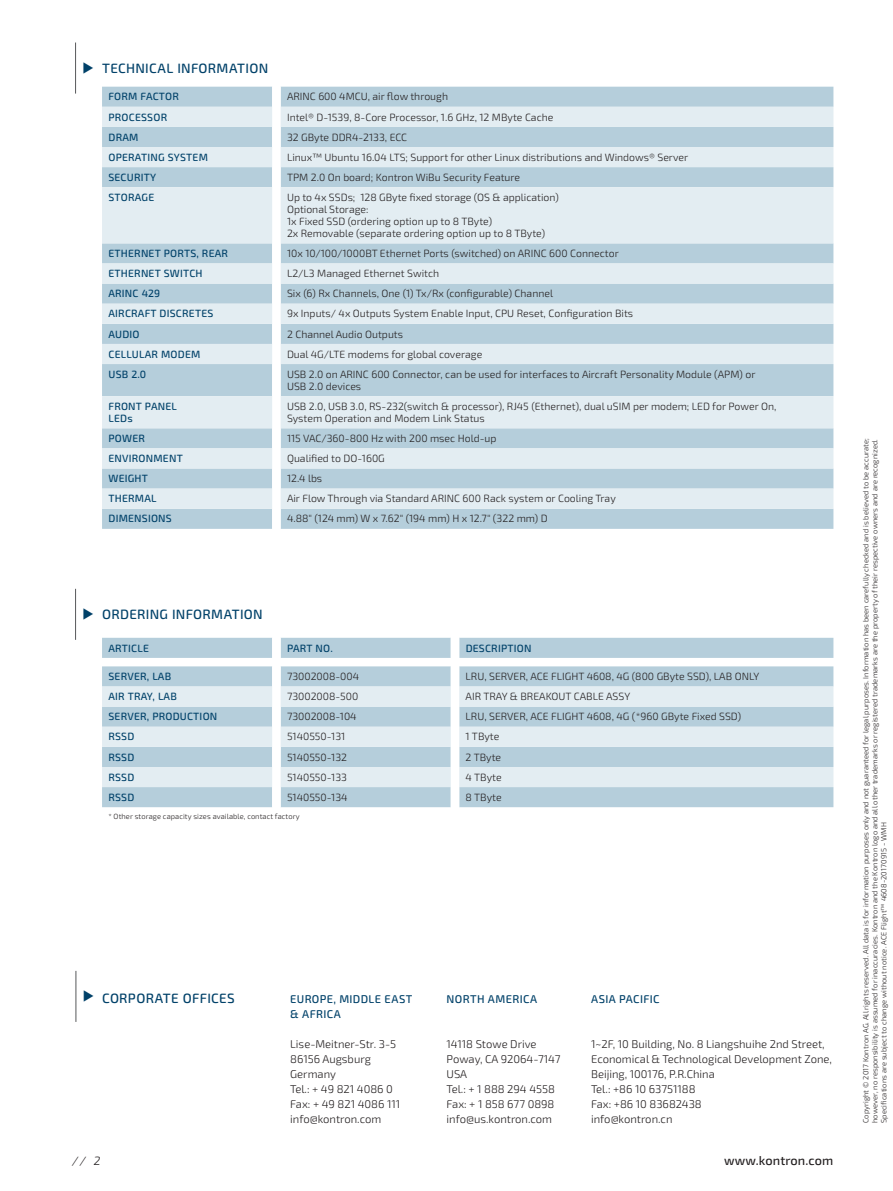
<style>
.page{position:relative;width:893px;height:1191px;background:#fff}
.page>*{position:absolute;margin:0;border:0;box-sizing:border-box;transform-origin:0 0}
.t1{font:500 13.5px "Exo 2.0";letter-spacing:.02em;color:#004169}
.t2{font:500 12.75px "Exo 2.0";letter-spacing:.01em;color:#231f20}
.t3{font:italic 300 12px "Exo 2.0";color:#231f20}
.t4{font:300 11.25px/15px "Exo 2.0";color:#231f20}
.t5{font:500 11.25px/15px "Exo 2.0";letter-spacing:.03em;color:#004169}
.t6{font:300 10.5px/12px "Exo 2.0";color:#231f20}
.t7{font:500 10.5px/12px "Exo 2.0";letter-spacing:.02em;color:#004169}
.t8{font:300 7.5px/9px "Exo 2.0";letter-spacing:.01em;color:#231f20}
</style>
<div class="page">
<hr style="left:76px;top:971px;width:1px;height:51px;background:#57585a">
<hr style="left:75px;top:43px;width:1px;height:51px;background:#57585a">
<div style="left:102px;top:87px;width:731px;height:442px;background:#b5cedb"></div>
<svg style="left:272px;top:87px;width:9px;height:442px"></svg>
<svg style="left:102px;top:107px;width:731px;height:402px;background:#d0e0e8"></svg>
<hr style="left:75px;top:589px;width:1px;height:51px;background:#57585a">
<svg style="left:102px;top:638px;width:731px;height:169px;background:#bed4df"></svg>
<svg style="left:272px;top:638px;width:187px;height:169px"></svg>
<svg style="left:102px;top:686px;width:731px;height:101px;background:#d2e1e9"></svg>
<p class="t1" style="left:102px;top:63px;width:168px">TECHNICAL INFORMATION</p>
<p class="t7" style="left:108px;top:92px;width:72px">FORM FACTOR</p>
<p class="t6" style="left:287px;top:92px;width:163px">ARINC 600 4MCU, air flow through</p>
<p class="t7" style="left:108px;top:112px;width:60px">PROCESSOR</p>
<p class="t6" style="left:287px;top:112px;width:268px">Intel® D-1539, 8-Core Processor, 1.6 GHz, 12 MByte Cache</p>
<p class="t7" style="left:108px;top:132px;width:31px">DRAM</p>
<p class="t6" style="left:287px;top:132px;width:122px">32 GByte DDR4-2133, ECC</p>
<p class="t7" style="left:108px;top:152px;width:101px">OPERATING SYSTEM</p>
<p class="t6" style="left:287px;top:152px;width:403px">Linux™ Ubuntu 16.04 LTS; Support for other Linux distributions and Windows® Server</p>
<p class="t7" style="left:108px;top:172px;width:49px">SECURITY</p>
<p class="t6" style="left:287px;top:172px;width:235px">TPM 2.0 On board; Kontron WiBu Security Feature</p>
<p class="t7" style="left:108px;top:192px;width:47px">STORAGE</p>
<p class="t6" style="left:287px;top:192px;width:273px">Up to 4x SSDs; 128 GByte fixed storage (OS &amp; application)<br>Optional Storage:<br>1x Fixed SSD (ordering option up to 8 TByte)<br>2x Removable (separate ordering option up to 8 TByte)</p>
<p class="t7" style="left:108px;top:248px;width:121px">ETHERNET PORTS, REAR</p>
<p class="t6" style="left:287px;top:248px;width:333px">10x 10/100/1000BT Ethernet Ports (switched) on ARINC 600 Connector</p>
<p class="t7" style="left:108px;top:269px;width:96px">ETHERNET SWITCH</p>
<p class="t6" style="left:287px;top:269px;width:154px">L2/L3 Managed Ethernet Switch</p>
<p class="t7" style="left:108px;top:289px;width:53px">ARINC 429</p>
<p class="t6" style="left:287px;top:289px;width:268px">Six (6) Rx Channels, One (1) Tx/Rx (configurable) Channel</p>
<p class="t7" style="left:108px;top:309px;width:106px">AIRCRAFT DISCRETES</p>
<p class="t6" style="left:287px;top:309px;width:348px">9x Inputs/ 4x Outputs System Enable Input, CPU Reset, Configuration Bits</p>
<p class="t7" style="left:108px;top:329px;width:33px">AUDIO</p>
<p class="t6" style="left:287px;top:329px;width:118px">2 Channel Audio Outputs</p>
<p class="t7" style="left:108px;top:349px;width:93px">CELLULAR MODEM</p>
<p class="t6" style="left:287px;top:349px;width:197px">Dual 4G/LTE modems for global coverage</p>
<p class="t7" style="left:108px;top:369px;width:39px">USB 2.0</p>
<p class="t6" style="left:287px;top:369px;width:470px">USB 2.0 on ARINC 600 Connector, can be used for interfaces to Aircraft Personality Module (APM) or<br>USB 2.0 devices</p>
<p class="t7" style="left:108px;top:401px;width:70px">FRONT PANEL<br>LEDs</p>
<p class="t6" style="left:287px;top:401px;width:491px">USB 2.0, USB 3.0, RS-232(switch &amp; processor), RJ45 (Ethernet), dual uSIM per modem; LED for Power On,<br>System Operation and Modem Link Status</p>
<p class="t7" style="left:108px;top:433px;width:38px">POWER</p>
<p class="t6" style="left:287px;top:433px;width:211px">115 VAC/360-800 Hz with 200 msec Hold-up</p>
<p class="t7" style="left:108px;top:453px;width:76px">ENVIRONMENT</p>
<p class="t6" style="left:287px;top:453px;width:99px">Qualified to DO-160G</p>
<p class="t7" style="left:108px;top:474px;width:41px">WEIGHT</p>
<p class="t6" style="left:287px;top:474px;width:37px">12.4 lbs</p>
<p class="t7" style="left:108px;top:494px;width:50px">THERMAL</p>
<p class="t6" style="left:287px;top:494px;width:330px">Air Flow Through via Standard ARINC 600 Rack system or Cooling Tray</p>
<p class="t7" style="left:108px;top:514px;width:65px">DIMENSIONS</p>
<p class="t6" style="left:287px;top:514px;width:262px">4.88" (124 mm) W x 7.62" (194 mm) H x 12.7" (322 mm) D</p>
<p class="t1" style="left:102px;top:609px;width:162px">ORDERING INFORMATION</p>
<p class="t7" style="left:108px;top:643px;width:42px">ARTICLE</p>
<p class="t7" style="left:287px;top:643px;width:47px">PART NO.</p>
<p class="t7" style="left:466px;top:643px;width:67px">DESCRIPTION</p>
<p class="t7" style="left:108px;top:671px;width:64px">SERVER, LAB</p>
<p class="t6" style="left:287px;top:671px;width:74px">73002008-004</p>
<p class="t6" style="left:466px;top:671px;width:295px">LRU, SERVER, ACE FLIGHT 4608, 4G (800 GByte SSD), LAB ONLY</p>
<p class="t7" style="left:108px;top:691px;width:70px">AIR TRAY, LAB</p>
<p class="t6" style="left:287px;top:691px;width:73px">73002008-500</p>
<p class="t6" style="left:466px;top:691px;width:166px">AIR TRAY &amp; BREAKOUT CABLE ASSY</p>
<p class="t7" style="left:108px;top:712px;width:110px">SERVER, PRODUCTION</p>
<p class="t6" style="left:287px;top:712px;width:71px">73002008-104</p>
<p class="t6" style="left:466px;top:712px;width:277px">LRU, SERVER, ACE FLIGHT 4608, 4G (*960 GByte Fixed SSD)</p>
<p class="t7" style="left:108px;top:732px;width:27px">RSSD</p>
<p class="t6" style="left:287px;top:732px;width:60px">5140550-131</p>
<p class="t6" style="left:466px;top:732px;width:35px">1 TByte</p>
<p class="t7" style="left:108px;top:752px;width:27px">RSSD</p>
<p class="t6" style="left:287px;top:752px;width:62px">5140550-132</p>
<p class="t6" style="left:466px;top:752px;width:37px">2 TByte</p>
<p class="t7" style="left:108px;top:772px;width:27px">RSSD</p>
<p class="t6" style="left:287px;top:772px;width:62px">5140550-133</p>
<p class="t6" style="left:466px;top:772px;width:38px">4 TByte</p>
<p class="t7" style="left:108px;top:792px;width:27px">RSSD</p>
<p class="t6" style="left:287px;top:792px;width:62px">5140550-134</p>
<p class="t6" style="left:466px;top:792px;width:38px">8 TByte</p>
<p class="t8" style="left:108px;top:812px;width:193px">* Other storage capacity sizes available, contact factory</p>
<p class="t1" style="left:102px;top:993px;width:134px">CORPORATE OFFICES</p>
<p class="t5" style="left:447px;top:992px;width:92px">NORTH AMERICA</p>
<p class="t4" style="left:446px;top:1037px;width:115px">14118 Stowe Drive<br>Poway, CA 92064-7147<br>USA<br>Tel.: + 1 888 294 4558<br>Fax: + 1 858 677 0898 info@us.kontron.com</p>
<p class="t5" style="left:290px;top:992px;width:124px">EUROPE, MIDDLE EAST &amp; AFRICA</p>
<p class="t4" style="left:290px;top:1037px;width:111px">Lise-Meitner-Str. 3-5<br>86156 Augsburg<br>Germany<br>Tel.: + 49 821 4086 0<br>Fax: + 49 821 4086 111 info@kontron.com</p>
<p class="t5" style="left:591px;top:992px;width:70px">ASIA PACIFIC</p>
<p class="t4" style="left:591px;top:1037px;width:243px">1~2F, 10 Building, No. 8 Liangshuihe 2nd Street,<br>Economical &amp; Technological Development Zone,<br>Beijing, 100176, P.R.China<br>Tel.: +86 10 63751188<br>Fax: +86 10 83682438<br>info@kontron.cn</p>
<p class="t3" style="left:72px;top:1156px;width:30px">// 2</p>
<p class="t2" style="left:724px;top:1156px;width:111px">www.kontron.com</p>
<p class="t8" style="left:862px;top:1123px;width:686px;rotate:-90deg">Copyright © 2017 Kontron AG. All rights reserved. All data is for information purposes only and not guaranteed for legal purposes. Information has been carefully checked and is believed to be accurate; however, no responsibility is assumed for inaccuracies. Kontron and the Kontron logo and all other trademarks or registered trademarks are the property of their respective owners and are recognized.<br>Specifications are subject to change without notice. ACE Flight™ 4608-20170915 - WMH</p>
</div>
